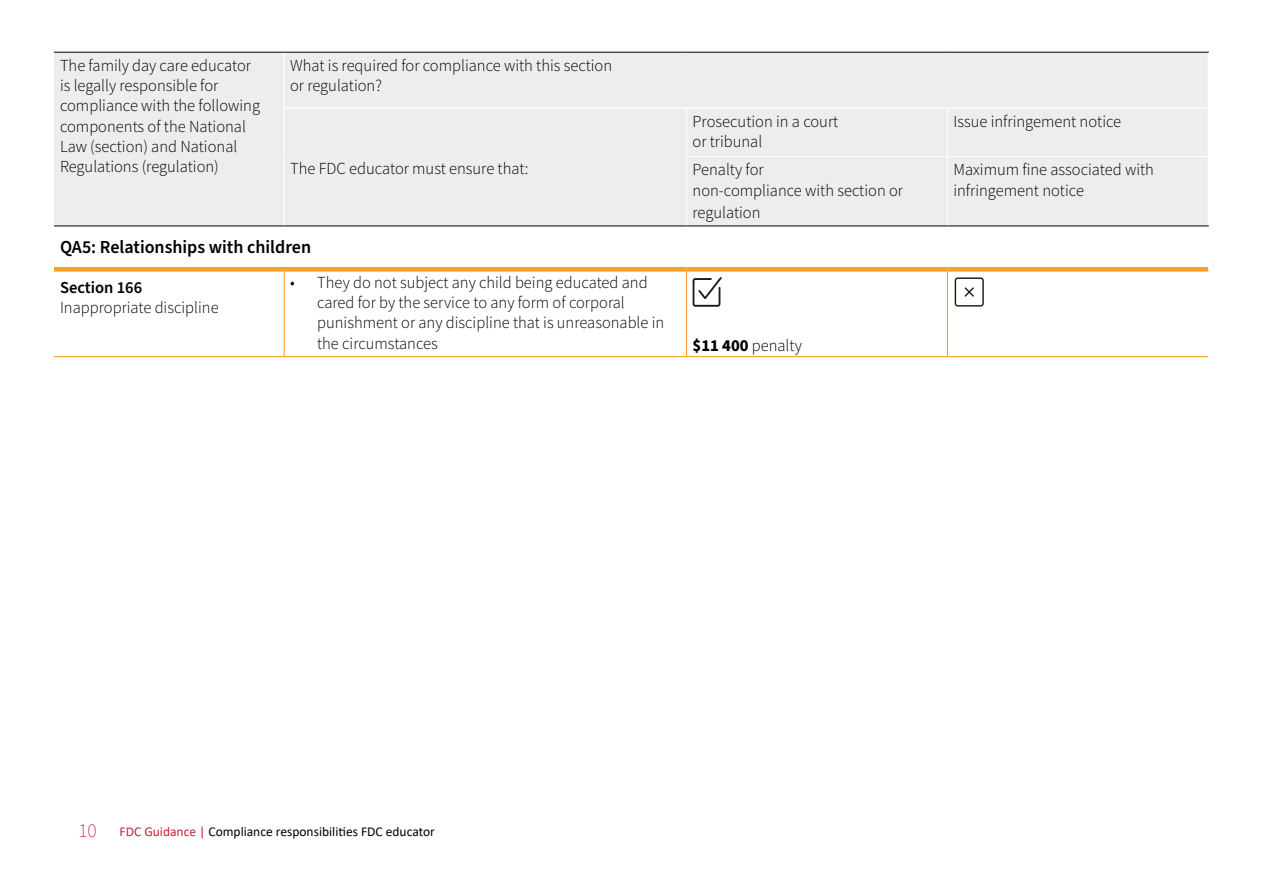
<style>
.page{position:relative;width:1263px;height:893px;background:#fff}
.page>*{position:absolute;margin:0;border:0;box-sizing:border-box;transform-origin:0 0}
.t1{font:600 18.3px "Source Sans Pro";color:#000}
.t2{font:16.8px/20.2px "Source Sans Variable";color:#000}
.t3{font:600 16.8px "Source Sans Pro";color:#000}
.t4{font:13.5px "Calibri";color:#000}
.s1{font-family:"Source Sans Pro";font-weight:700}
.s2{font-family:"Source Sans Pro";font-weight:200;font-size:19.5px;color:#cc0432}
.s3{color:#cb1f36}
</style>
<div class="page">
<div style="left:54px;top:53px;width:1154px;height:173px;background:#ededee"></div>
<div style="left:54px;top:267px;width:230px;height:5px;background:#faa21d"></div>
<div style="left:284px;top:267px;width:403px;height:5px;background:#faa21d"></div>
<div style="left:687px;top:267px;width:260px;height:5px;background:#faa21d"></div>
<div style="left:947px;top:267px;width:261px;height:5px;background:#faa21d"></div>
<hr style="left:686px;top:109px;width:1px;height:48px;background:#fff">
<hr style="left:947px;top:109px;width:1px;height:47px;background:#fff">
<hr style="left:686px;top:157px;width:1px;height:69px;background:#fff">
<hr style="left:947px;top:157px;width:1px;height:69px;background:#fff">
<hr style="left:285px;top:107px;width:402px;height:2px;background:#fff">
<hr style="left:687px;top:107px;width:260px;height:2px;background:#fff">
<hr style="left:947px;top:107px;width:261px;height:2px;background:#fff">
<hr style="left:687px;top:156px;width:260px;height:1px;background:#fff">
<hr style="left:947px;top:156px;width:261px;height:1px;background:#fff">
<hr style="left:284px;top:52px;width:1px;height:56px;background:#fff">
<hr style="left:284px;top:108px;width:1px;height:49px;background:#fff">
<hr style="left:284px;top:157px;width:1px;height:69px;background:#fff">
<hr style="left:284px;top:272px;width:1px;height:84px;background:#f7941f">
<hr style="left:686px;top:272px;width:1px;height:84px;background:#f79421">
<hr style="left:947px;top:272px;width:1px;height:84px;background:#f79421">
<hr style="left:54px;top:356px;width:230px;height:1px;background:#f79421">
<hr style="left:284px;top:356px;width:403px;height:1px;background:#f79421">
<hr style="left:687px;top:356px;width:260px;height:1px;background:#f79421">
<hr style="left:947px;top:356px;width:261px;height:1px;background:#f79421">
<hr style="left:54px;top:52px;width:230px;height:1px;background:#000">
<hr style="left:54px;top:226px;width:230px;height:1px;background:#000">
<hr style="left:284px;top:52px;width:403px;height:1px;background:#000">
<hr style="left:687px;top:52px;width:260px;height:1px;background:#000">
<hr style="left:947px;top:52px;width:262px;height:1px;background:#000">
<hr style="left:284px;top:226px;width:403px;height:1px;background:#000">
<hr style="left:687px;top:226px;width:260px;height:1px;background:#000">
<hr style="left:947px;top:226px;width:262px;height:1px;background:#000">
<svg style="left:693px;top:277px;width:29px;height:30px"></svg>
<svg style="left:955px;top:277px;width:29px;height:30px"></svg>
<p class="t2" style="left:60px;top:55px;width:202px">The family day care educator is legally responsible for compliance with the following components of the National<br>Law (section) and National<br>Regulations (regulation)</p>
<p class="t2" style="left:290px;top:55px;width:323px">What is required for compliance with this section or regulation?</p>
<p class="t2" style="left:290px;top:159px;width:240px">The FDC educator must ensure that:</p>
<p class="t1" style="left:60px;top:234px;width:253px">QA5: Relationships with children</p>
<p class="t3" style="left:60px;top:276px;width:84px">Section 166</p>
<p class="t2" style="left:60px;top:297px;width:160px">Inappropriate discipline</p>
<p class="t2" style="left:317px;top:272px;width:349px;text-indent:-27px">• They do not subject any child being educated and cared for by the service to any form of corporal punishment or any discipline that is unreasonable in the circumstances</p>
<p class="t2" style="left:693px;top:111px;width:147px">Prosecution in a court or tribunal</p>
<p class="t2" style="left:953px;top:111px;width:169px">Issue infringement notice</p>
<p class="t2" style="left:693px;top:160px;width:212px">Penalty for<br>non-compliance with section or</p>
<p class="t2" style="left:693px;top:202px;width:69px">regulation</p>
<p class="t2" style="left:953px;top:160px;width:202px">Maximum fine associated with infringement notice</p>
<p class="t2" style="left:693px;top:335px;width:111px"><span class="s1">$11 400</span> penalty</p>
<p class="t4" style="left:78px;top:822px;width:358px"><span class="s2">10</span> <span class="s3">FDC Guidance |</span> Compliance responsibilities FDC educator</p>
</div>
